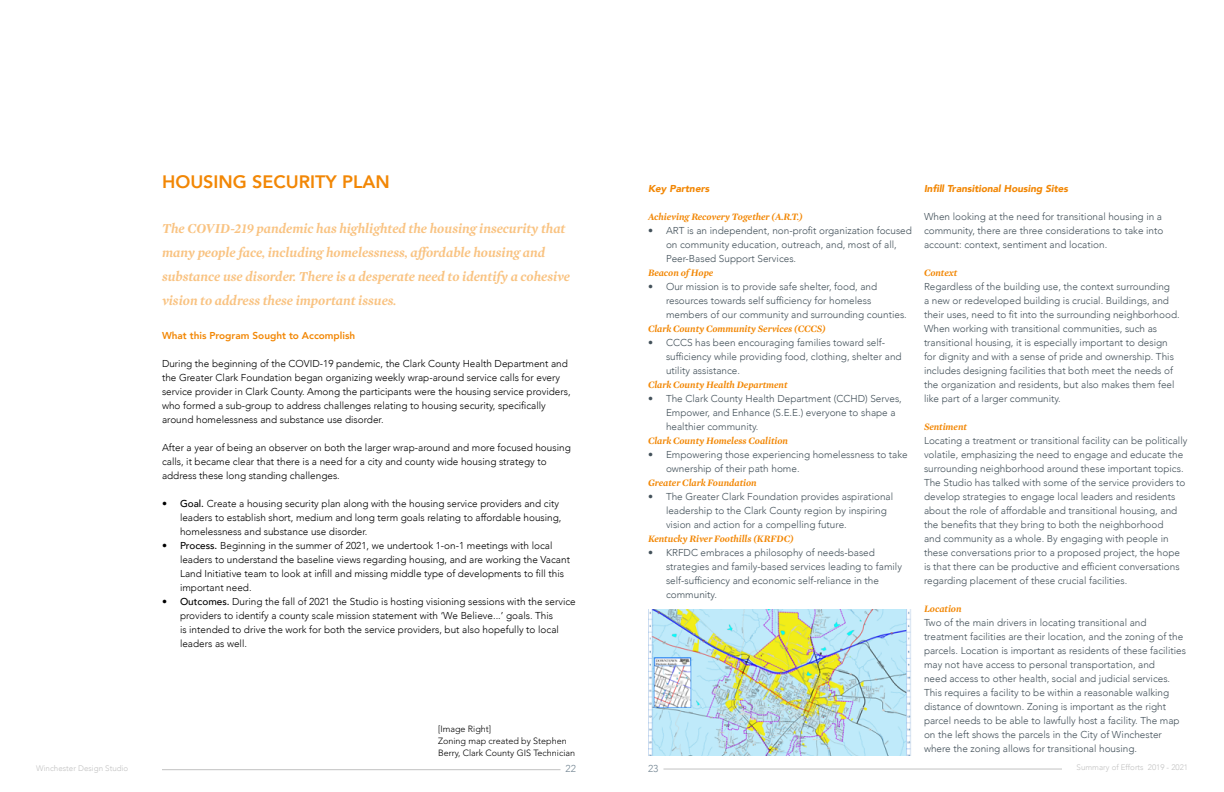
<style>
.page{position:relative;width:1224px;height:792px;background:#fff}
.page>*{position:absolute;margin:0;border:0;box-sizing:border-box;transform-origin:0 0}
.t1{font:800 18px "Avenir";color:#f28705}
.t2{font:italic 700 14px/24px "Mercury Display";color:#f9c382}
.t3{font:300 10px/14px "Avenir";color:#43515a}
.t4{font:300 10px/14px "Avenir";color:#000}
.t5{font:italic 700 10px "Mercury Display";color:#f28705}
.t6{font:italic 900 10px "Avenir";color:#f28705}
.t7{font:800 10px "Avenir";color:#f28705}
.t8{font:300 10px "Avenir";color:#738592}
.t9{font:300 9px/12px "Avenir LT Std";color:#000}
.t10{font:300 8px "Avenir";color:#c2c2c2}
.s1{font-weight:500}
</style>
<div class="page">
<hr style="left:663px;top:769px;width:399px;height:1px;background:#c2c2c2">
<hr style="left:162px;top:769px;width:399px;height:1px;background:#c2c2c2">
<img style="left:648px;top:610px;width:263px;height:146px">
<h1 class="t1" style="left:162px;top:168px;width:229px">HOUSING SECURITY PLAN</h1>
<p class="t2" style="left:162px;top:216px;width:410px">The COVID-219 pandemic has highlighted the housing insecurity that many people face, including homelessness, affordable housing and substance use disorder. There is a desperate need to identify a cohesive vision to address these important issues.</p>
<p class="t7" style="left:162px;top:328px;width:195px">What this Program Sought to Accomplish</p>
<p class="t4" style="left:162px;top:356px;width:410px">During the beginning of the COVID-19 pandemic, the Clark County Health Department and the Greater Clark Foundation began organizing weekly wrap-around service calls for every service provider in Clark County. Among the participants were the housing service providers, who formed a sub-group to address challenges relating to housing security, specifically around homelessness and substance use disorder.</p>
<p class="t4" style="left:162px;top:440px;width:410px">After a year of being an observer on both the larger wrap-around and more focused housing calls, it became clear that there is a need for a city and county wide housing strategy to address these long standing challenges.</p>
<p class="t4" style="left:180px;top:496px;width:383px;text-indent:-18px"><span class="s1">• Goal.</span> Create a housing security plan along with the housing service providers and city leaders to establish short, medium and long term goals relating to affordable housing, homelessness and substance use disorder.</p>
<p class="t4" style="left:180px;top:538px;width:392px;text-indent:-18px"><span class="s1">• Process.</span> Beginning in the summer of 2021, we undertook 1-on-1 meetings with local leaders to understand the baseline views regarding housing, and are working the Vacant Land Initiative team to look at infill and missing middle type of developments to fill this important need.</p>
<p class="t4" style="left:180px;top:594px;width:397px;text-indent:-18px"><span class="s1">• Outcomes.</span> During the fall of 2021 the Studio is hosting visioning sessions with the service providers to identify a county scale mission statement with ‘We Believe...’ goals. This<br>is intended to drive the work for both the service providers, but also hopefully to local leaders as well.</p>
<p class="t9" style="left:438px;top:723px;width:139px">[Image Right]<br>Zoning map created by Stephen<br>Berry, Clark County GIS Technician</p>
<p class="t6" style="left:648px;top:181px;width:63px">Key Partners</p>
<p class="t5" style="left:648px;top:210px;width:156px">Achieving Recovery Together (A.R.T.)</p>
<p class="t3" style="left:666px;top:224px;width:247px;text-indent:-18px">• ART is an independent, non-profit organization focused on community education, outreach, and, most of all,<br>Peer-Based Support Services.</p>
<p class="t5" style="left:648px;top:266px;width:67px">Beacon of Hope</p>
<p class="t3" style="left:666px;top:280px;width:242px;text-indent:-18px">• Our mission is to provide safe shelter, food, and resources towards self sufficiency for homeless members of our community and surrounding counties.</p>
<p class="t5" style="left:648px;top:322px;width:179px">Clark County Community Services (CCCS)</p>
<p class="t3" style="left:666px;top:336px;width:237px;text-indent:-18px">• CCCS has been encouraging families toward self&shy;sufficiency while providing food, clothing, shelter and utility assistance.</p>
<p class="t5" style="left:648px;top:378px;width:141px">Clark County Health Department</p>
<p class="t3" style="left:666px;top:392px;width:237px;text-indent:-18px">• The Clark County Health Department (CCHD) Serves,<br>Empower, and Enhance (S.E.E.) everyone to shape a healthier community.</p>
<p class="t5" style="left:648px;top:434px;width:141px">Clark County Homeless Coalition</p>
<p class="t3" style="left:666px;top:448px;width:243px;text-indent:-18px">• Empowering those experiencing homelessness to take ownership of their path home.</p>
<p class="t5" style="left:648px;top:476px;width:110px">Greater Clark Foundation</p>
<p class="t3" style="left:666px;top:490px;width:229px;text-indent:-18px">• The Greater Clark Foundation provides aspirational leadership to the Clark County region by inspiring vision and action for a compelling future.</p>
<p class="t5" style="left:648px;top:532px;width:147px">Kentucky River Foothills (KRFDC)</p>
<p class="t3" style="left:666px;top:546px;width:237px;text-indent:-18px">• KRFDC embraces a philosophy of needs-based strategies and family-based services leading to family self-sufficiency and economic self-reliance in the community.</p>
<p class="t6" style="left:924px;top:181px;width:146px">Infill Transitional Housing Sites</p>
<p class="t3" style="left:924px;top:210px;width:241px">When looking at the need for transitional housing in a community, there are three considerations to take into account: context, sentiment and location.</p>
<p class="t5" style="left:924px;top:266px;width:35px">Context</p>
<p class="t3" style="left:924px;top:280px;width:257px">Regardless of the building use, the context surrounding<br>a new or redeveloped building is crucial. Buildings, and their uses, need to fit into the surrounding neighborhood.<br>When working with transitional communities, such as transitional housing, it is especially important to design for dignity and with a sense of pride and ownership. This includes designing facilities that both meet the needs of the organization and residents, but also makes them feel like part of a larger community.</p>
<p class="t5" style="left:924px;top:420px;width:44px">Sentiment</p>
<p class="t3" style="left:924px;top:434px;width:265px">Locating a treatment or transitional facility can be politically volatile, emphasizing the need to engage and educate the surrounding neighborhood around these important topics.<br>The Studio has talked with some of the service providers to develop strategies to engage local leaders and residents about the role of affordable and transitional housing, and the benefits that they bring to both the neighborhood<br>and community as a whole. By engaging with people in these conversations prior to a proposed project, the hope is that there can be productive and efficient conversations regarding placement of these crucial facilities.</p>
<p class="t5" style="left:924px;top:602px;width:39px">Location</p>
<p class="t3" style="left:924px;top:616px;width:263px">Two of the main drivers in locating transitional and treatment facilities are their location, and the zoning of the parcels. Location is important as residents of these facilities may not have access to personal transportation, and<br>need access to other health, social and judicial services.<br>This requires a facility to be within a reasonable walking distance of downtown. Zoning is important as the right parcel needs to be able to lawfully host a facility. The map on the left shows the parcels in the City of Winchester where the zoning allows for transitional housing.</p>
<p class="t10" style="left:36px;top:763px;width:94px">Winchester Design Studio</p>
<p class="t8" style="left:566px;top:763px;width:12px">22</p>
<p class="t8" style="left:648px;top:763px;width:12px">23</p>
<p class="t10" style="left:1077px;top:762px;width:113px">Summary of Efforts 2019 - 2021</p>
</div>
